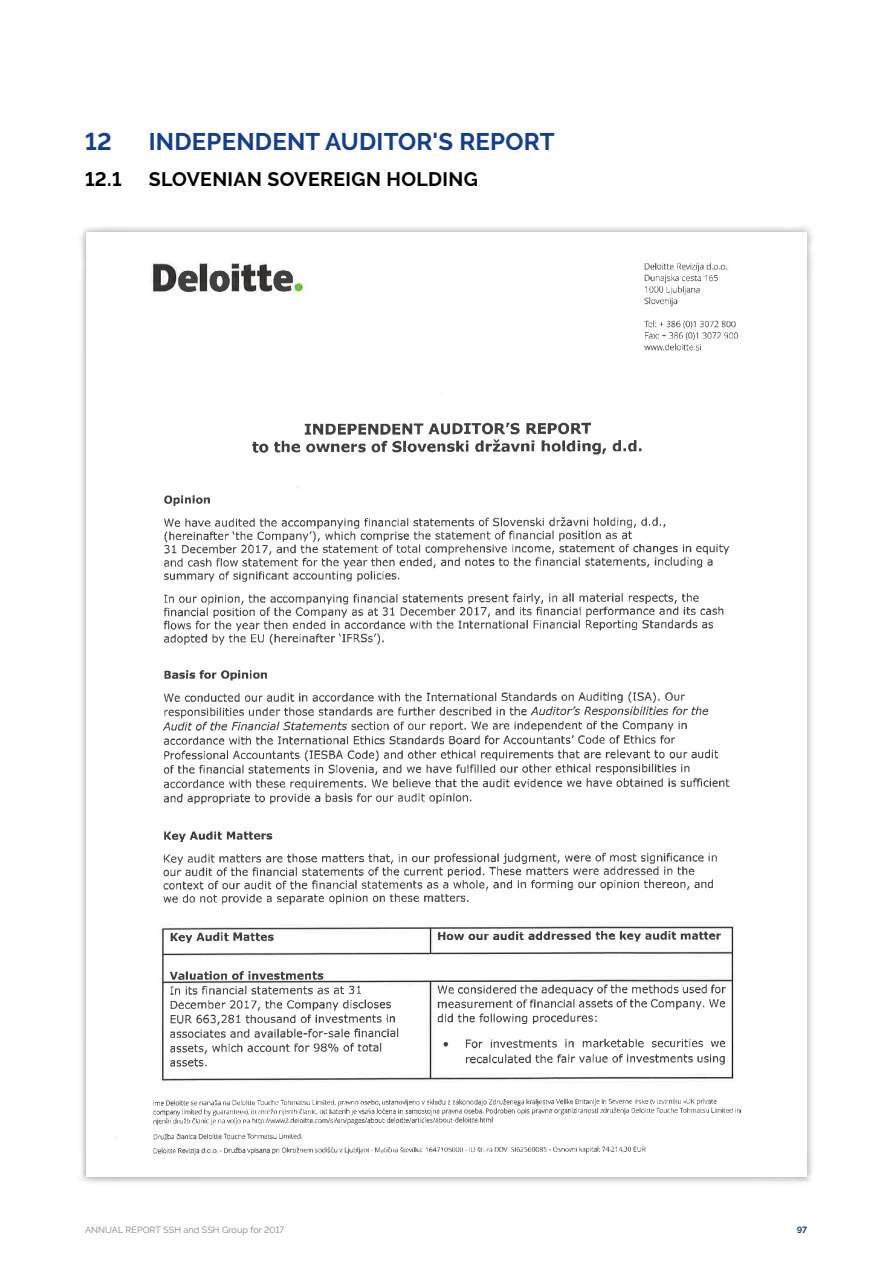
<style>
.page{position:relative;width:893px;height:1263px;background:#fff}
.page>*{position:absolute;margin:0;border:0;box-sizing:border-box;transform-origin:0 0}
.t1{font:700 24px "Raleway";letter-spacing:.01em;color:#143f90}
.t2{font:700 19.5px "Raleway";letter-spacing:.02em;color:#000}
.t3{font:9px "Raleway";letter-spacing:.01em;color:#808285}
.t4{font:700 9px "Raleway";color:#143f90}
</style>
<div class="page">
<div style="left:78px;top:224px;width:737px;height:961px;background:#000;opacity:.4"></div>
<div style="left:86px;top:232px;width:720px;height:945px;background:#fff"></div>
<img style="left:153px;top:263px;width:586px;height:820px">
<img style="left:153px;top:1098px;width:587px;height:56px">
<h1 class="t1" style="left:85px;top:128px;width:28px">12</h1>
<h1 class="t1" style="left:149px;top:128px;width:407px">INDEPENDENT AUDITOR'S REPORT</h1>
<h2 class="t2" style="left:85px;top:168px;width:38px">12.1</h2>
<h2 class="t2" style="left:149px;top:168px;width:331px">SLOVENIAN SOVEREIGN HOLDING</h2>
<p class="t3" style="left:85px;top:1225px;width:201px">ANNUAL REPORT SSH and SSH Group for 2017</p>
<p class="t4" style="left:797px;top:1225px;width:12px">97</p>
</div>
